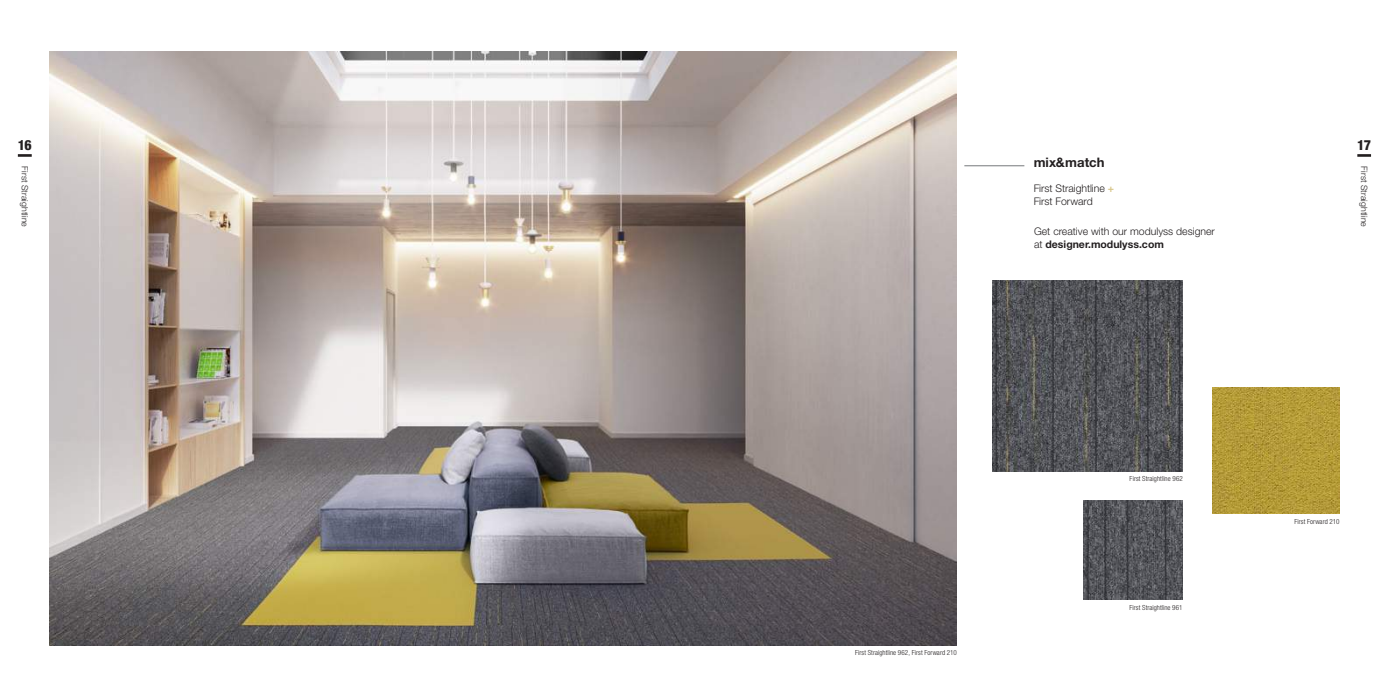
<style>
.page{position:relative;width:1389px;height:695px;background:#fff}
.page>*{position:absolute;margin:0;border:0;box-sizing:border-box;transform-origin:0 0}
.t1{font:800 condensed 14px "Helvetica Neue LT Std";color:#231f20}
.t2{font:700 13.12px "Helvetica Neue LT Std";letter-spacing:.005em;color:#231f20}
.t3{font:300 10.5px/13.1px "Helvetica Neue LT Std";color:#231f20}
.t4{font:300 8.75px "Helvetica Neue LT Std";letter-spacing:.005em;color:#231f20}
.t5{font:300 condensed 7px "Helvetica Neue LT Std";letter-spacing:.01em;color:#231f20}
.s1{font-weight:700;color:#d8c689}
.s2{font-weight:700}
</style>
<div class="page">
<img style="left:50px;top:51px;width:907px;height:594px">
<hr style="left:964px;top:165px;width:60px;height:1px;background:#76787b">
<img style="left:1212px;top:387px;width:127px;height:126px">
<img style="left:993px;top:281px;width:190px;height:190px">
<img style="left:1083px;top:500px;width:100px;height:100px">
<hr style="left:1357px;top:154px;width:14px;height:3px;background:#231f20">
<hr style="left:18px;top:154px;width:14px;height:3px;background:#231f20">
<h1 class="t1" style="left:18px;top:136px;width:15px">16</h1>
<p class="t4" style="left:30px;top:166px;width:62px;rotate:90deg">First Straightline</p>
<h2 class="t2" style="left:1034px;top:154px;width:73px">mix&amp;match</h2>
<h3 class="t3" style="left:1034px;top:182px;width:82px">First Straightline <span class="s1">+<br></span>First Forward</h3>
<h3 class="t3" style="left:1034px;top:224px;width:182px">Get creative with our modulyss designer at <span class="s2">designer.modulyss.com</span></h3>
<h1 class="t1" style="left:1357px;top:136px;width:15px">17</h1>
<p class="t4" style="left:1370px;top:166px;width:62px;rotate:90deg">First Straightline</p>
<p class="t5" style="left:855px;top:648px;width:103px">First Straightline 962, First Forward 210</p>
<p class="t5" style="left:1130px;top:474px;width:55px">First Straightline 962</p>
<p class="t5" style="left:1129px;top:603px;width:55px">First Straightline 961</p>
<p class="t5" style="left:1294px;top:517px;width:46px">First Forward 210</p>
</div>
